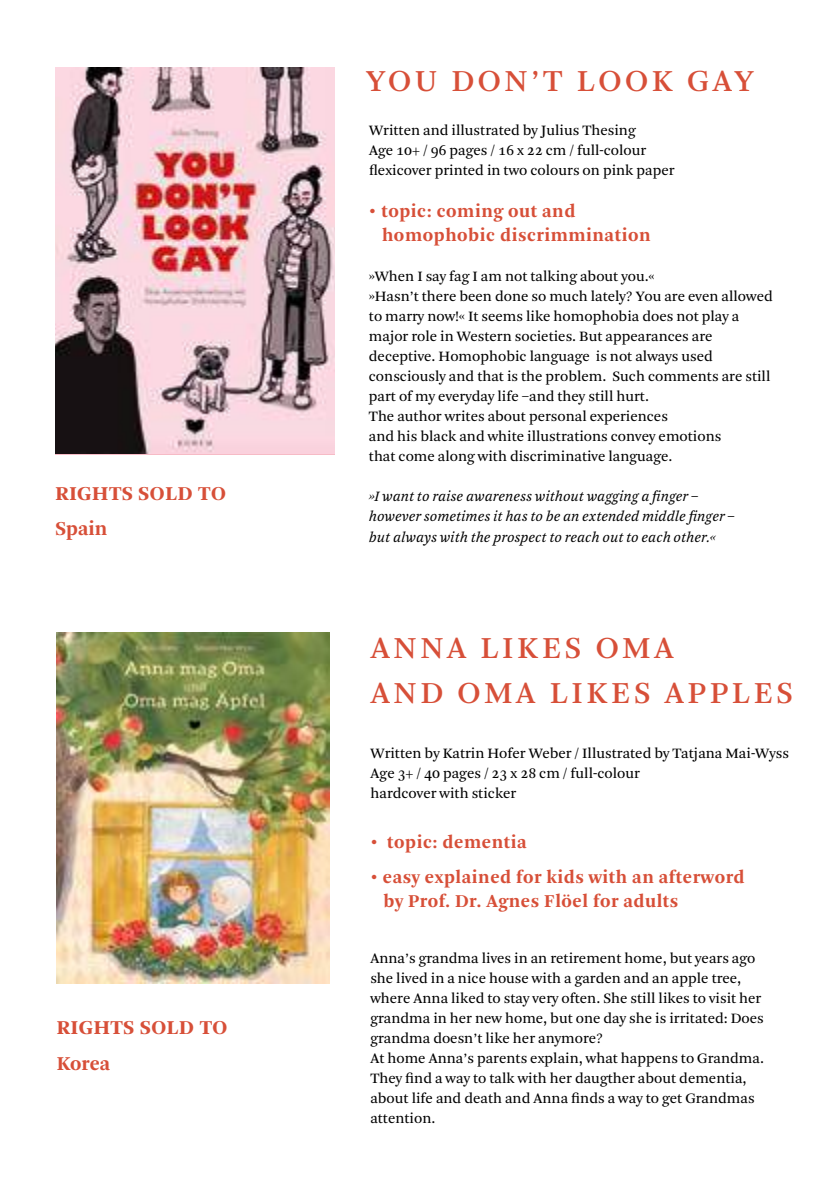
<style>
.page{position:relative;width:840px;height:1191px;background:#fff}
.page>*{position:absolute;margin:0;border:0;box-sizing:border-box;transform-origin:0 0}
.t1{font:32px/45.4px "Arnhem";letter-spacing:.11em;color:#d74f38}
.t2{font:900 20.6px "Arnhem";letter-spacing:.03em;color:#d74f38}
.t3{font:700 20.6px "Arnhem";letter-spacing:.005em;color:#d74f38}
.t4{font:700 19px/24px "Arnhem";letter-spacing:.03em;color:#d74f38}
.t5{font:15px/20px "Arnhem Blond";color:#000}
.t6{font:italic 15px/20px "Arnhem Blond";color:#000}
</style>
<div class="page">
<img style="left:55px;top:68px;width:279px;height:386px">
<img style="left:57px;top:632px;width:272px;height:351px">
<h2 class="t2" style="left:55px;top:482px;width:172px">RIGHTS SOLD TO</h2>
<h2 class="t3" style="left:55px;top:517px;width:54px">Spain</h2>
<h2 class="t2" style="left:57px;top:1016px;width:172px">RIGHTS SOLD TO</h2>
<h2 class="t3" style="left:57px;top:1052px;width:55px">Korea</h2>
<h1 class="t1" style="left:366px;top:58px;width:389px">YOU DON’T LOOK GAY</h1>
<p class="t5" style="left:369px;top:121px;width:307px">Written and illustrated by Julius Thesing<br>Age 10+ / 96 pages / 16 x 22 cm / full-colour flexicover printed in two colours on pink paper</p>
<p class="t4" style="left:382px;top:200px;width:270px;text-indent:-13px">• topic: coming out and homophobic discrimmination</p>
<p class="t5" style="left:369px;top:267px;width:405px">»When I say fag I am not talking about you.«<br>»Hasn’t there been done so much lately? You are even allowed to marry now!« It seems like homophobia does not play a major role in Western societies. But appearances are deceptive. Homophobic language is not always used consciously and that is the problem. Such comments are still part of my everyday life –and they still hurt.<br>The author writes about personal experiences<br>and his black and white illustrations convey emotions<br>that come along with discriminative language.</p>
<p class="t6" style="left:369px;top:487px;width:367px">»I want to raise awareness without wagging a finger – however sometimes it has to be an extended middle finger – but always with the prospect to reach out to each other.«</p>
<h1 class="t1" style="left:370px;top:625px;width:424px">ANNA LIKES OMA<br>AND OMA LIKES APPLES</h1>
<p class="t5" style="left:370px;top:743px;width:420px">Written by Katrin Hofer Weber / Illustrated by Tatjana Mai-Wyss<br>Age 3+ / 40 pages / 23 x 28 cm / full-colour<br>hardcover with sticker</p>
<p class="t4" style="left:370px;top:830px;width:158px">• topic: dementia</p>
<p class="t4" style="left:383px;top:865px;width:362px;text-indent:-13px">• easy explained for kids with an afterword by Prof. Dr. Agnes Flöel for adults</p>
<p class="t5" style="left:370px;top:948px;width:395px">Anna’s grandma lives in an retirement home, but years ago she lived in a nice house with a garden and an apple tree, where Anna liked to stay very often. She still likes to visit her grandma in her new home, but one day she is irritated: Does grandma doesn’t like her anymore?<br>At home Anna’s parents explain, what happens to Grandma.<br>They find a way to talk with her daugther about dementia, about life and death and Anna finds a way to get Grandmas attention.</p>
</div>
